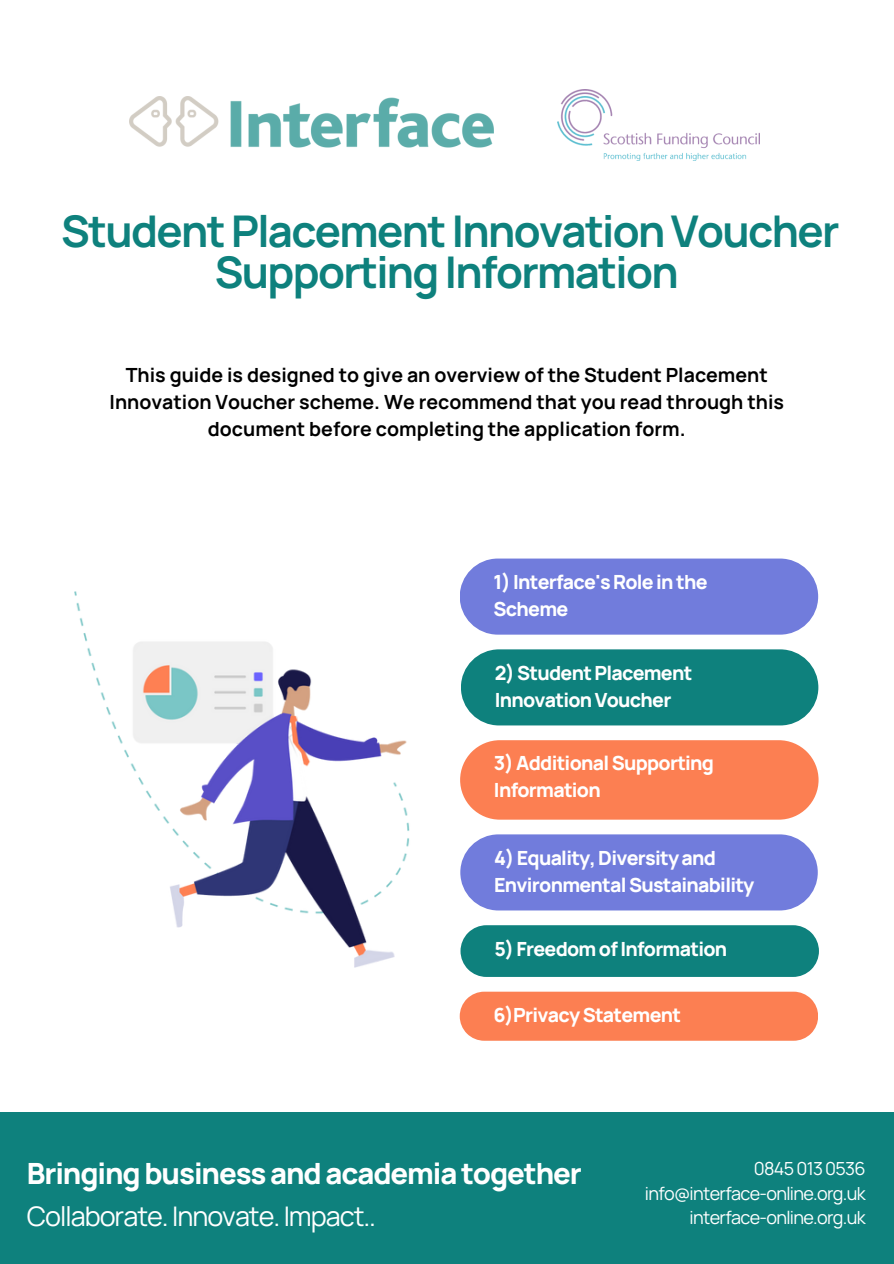
<style>
.page{position:relative;width:894px;height:1264px;background:#fff}
.page>*{position:absolute;margin:0;border:0;box-sizing:border-box;transform-origin:0 0}
.t1{font:700 43.65px/40.5px "Manrope";letter-spacing:-.04em;color:#0e817d;text-align:center}
.t2{font:800 29.25px "Manrope";letter-spacing:-.04em;color:#fff}
.t3{font:27px "Manrope";letter-spacing:-.04em;color:#fff}
.t4{font:800 19.5px/27px "Manrope";letter-spacing:-.04em;color:#fff}
.t5{font:700 19.5px/27px "Manrope";color:#000;text-align:center}
.t6{font:18px "Manrope";letter-spacing:-.04em;color:#fff}
</style>
<div class="page">
<div style="left:0;top:1111px;width:893px;height:152px;background:#0e817d"></div>
<img style="left:129px;top:97px;width:364px;height:51px">
<img style="left:557px;top:89px;width:202px;height:71px">
<img style="left:75px;top:591px;width:335px;height:376px">
<div style="left:461px;top:649px;width:357px;height:76px;background:#0e817d;border-radius:38px"></div>
<div style="left:460px;top:834px;width:357px;height:76px;background:#717cdc;border-radius:38px"></div>
<div style="left:460px;top:925px;width:358px;height:51px;background:#0e817d"></div>
<div style="left:459px;top:991px;width:358px;height:49px;background:#fc7f52"></div>
<div style="left:460px;top:740px;width:358px;height:79px;background:#fc7f52"></div>
<div style="left:459px;top:558px;width:358px;height:76px;background:#717cdc;border-radius:38px"></div>
<h2 class="t1" style="left:61px;top:210px;width:779px">Student Placement Innovation Voucher<br>Supporting Information</h2>
<h2 class="t5" style="left:109px;top:361px;width:675px">This guide is designed to give an overview of the Student Placement<br>Innovation Voucher scheme. We recommend that you read through this document before completing the application form.</h2>
<h2 class="t4" style="left:493px;top:567px;width:215px">1) Interface's Role in the<br>Scheme</h2>
<p class="t4" style="left:494px;top:658px;width:199px">2) Student Placement<br>Innovation Voucher</p>
<h2 class="t4" style="left:494px;top:749px;width:221px">3) Additional Supporting<br>Information</h2>
<h2 class="t4" style="left:494px;top:843px;width:262px">4) Equality, Diversity and<br>Environmental Sustainability</h2>
<h2 class="t4" style="left:494px;top:934px;width:234px">5) Freedom of Information</h2>
<h2 class="t4" style="left:493px;top:1000px;width:189px">6)Privacy Statement</h2>
<p class="t2" style="left:27px;top:1152px;width:556px">Bringing business and academia together</p>
<p class="t3" style="left:27px;top:1197px;width:350px">Collaborate. Innovate. Impact..</p>
<p class="t6" style="left:753px;top:1155px;width:113px">0845 013 0536</p>
<p class="t6" style="left:644px;top:1180px;width:222px">info@interface-online.org.uk</p>
<h1 class="t6" style="left:689px;top:1205px;width:177px">interface-online.org.uk</h1>
</div>
